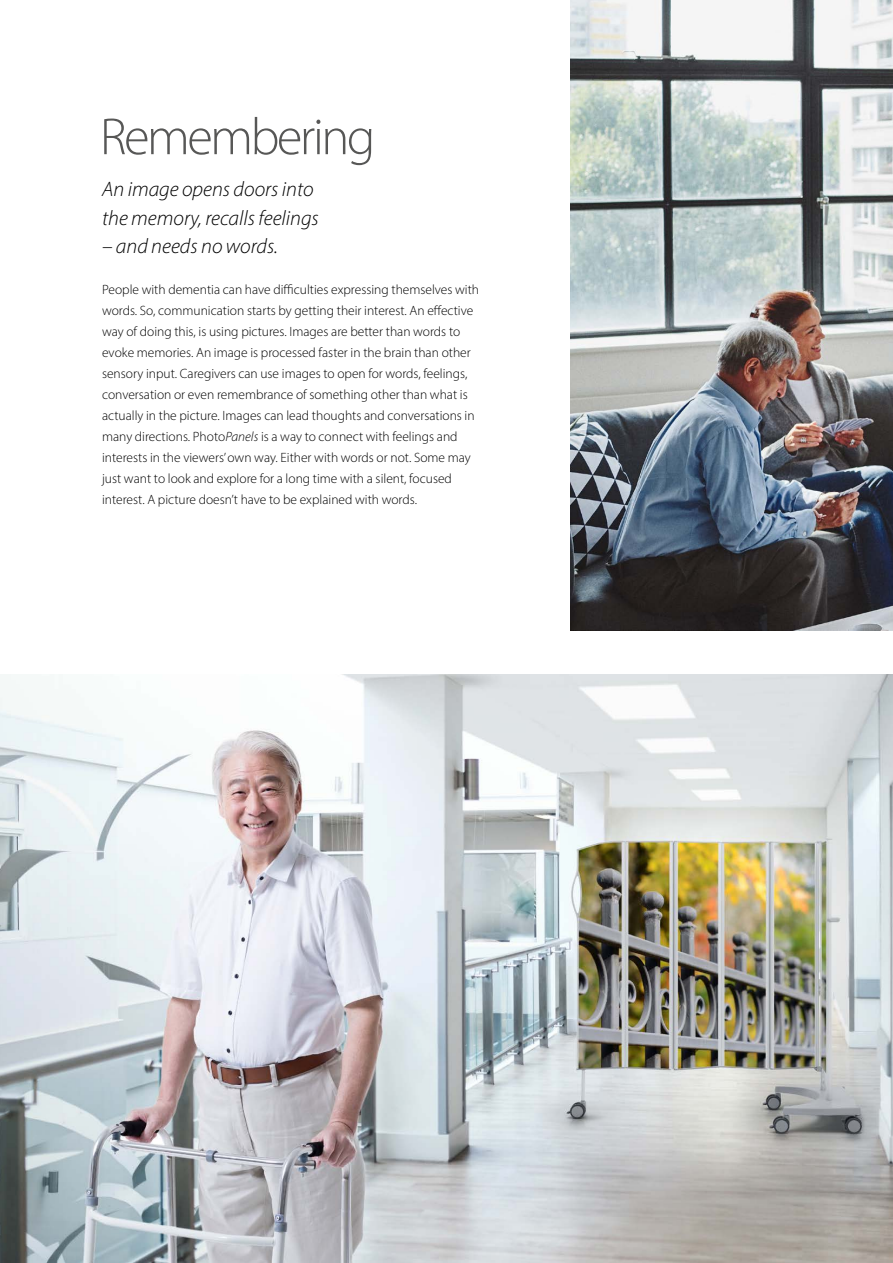
<style>
.page{position:relative;width:893px;height:1263px;background:#fff}
.page>*{position:absolute;margin:0;border:0;box-sizing:border-box;transform-origin:0 0}
.t1{font:300 52.5px "Myriad Pro";letter-spacing:-.05em;color:#575756}
.t2{font:italic 300 21px/28.5px "Myriad Pro";color:#000}
.t3{font:300 13.5px/21px "Myriad Pro";color:#000}
.s1{font-style:italic}
</style>
<div class="page">
<img style="left:0;top:674px;width:893px;height:589px">
<img style="left:570px;top:0;width:323px;height:631px">
<h1 class="t1" style="left:100px;top:105px;width:277px">Remembering</h1>
<h2 class="t2" style="left:102px;top:175px;width:218px">An image opens doors into the memory, recalls feelings</h2>
<h2 class="t2" style="left:102px;top:232px;width:177px">– and needs no words.</h2>
<p class="t3" style="left:102px;top:279px;width:379px">People with dementia can have difficulties expressing themselves with words. So, communication starts by getting their interest. An effective way of doing this, is using pictures. Images are better than words to evoke memories. An image is processed faster in the brain than other sensory input. Caregivers can use images to open for words, feelings, conversation or even remembrance of something other than what is actually in the picture. Images can lead thoughts and conversations in many directions. Photo<span class="s1">Panels</span> is a way to connect with feelings and interests in the viewers’ own way. Either with words or not. Some may just want to look and explore for a long time with a silent, focused interest. A picture doesn’t have to be explained with words.</p>
</div>
